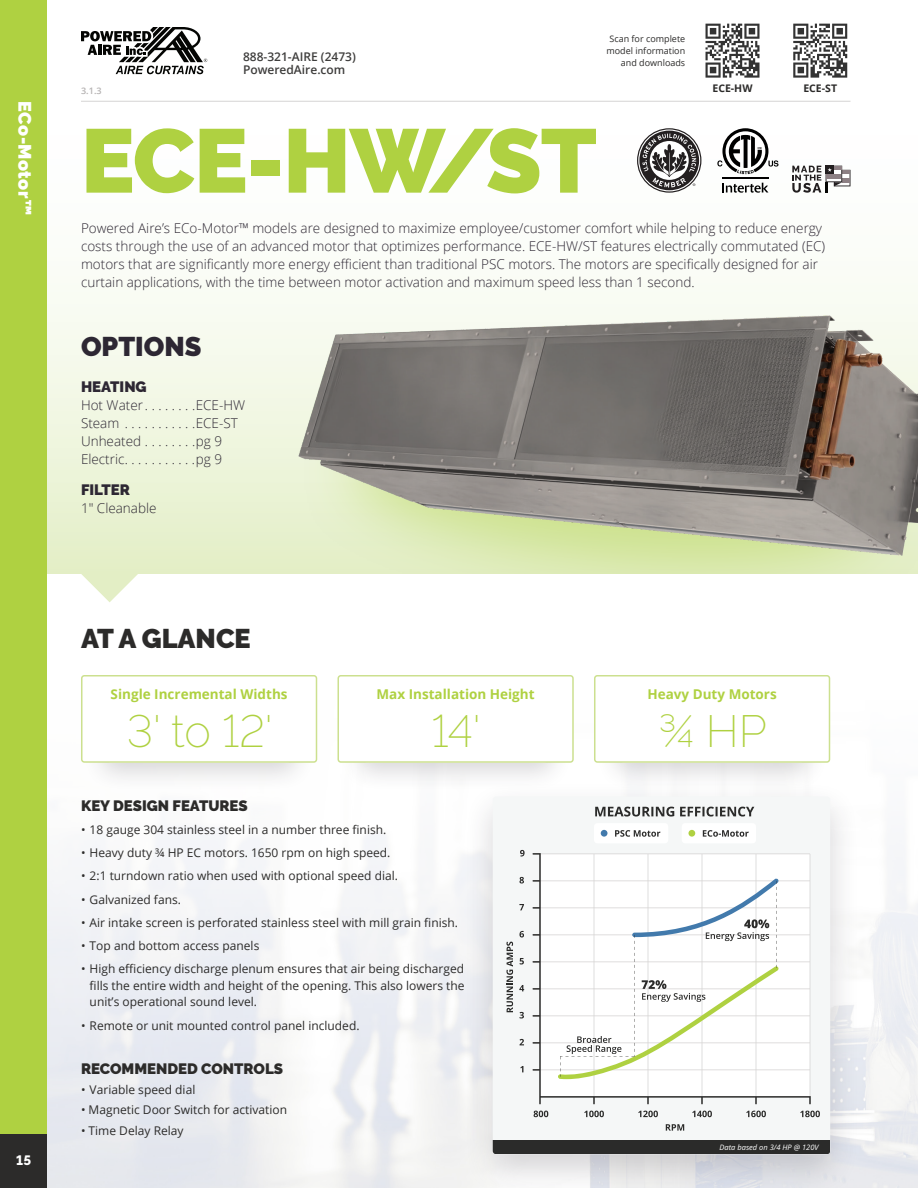
<style>
.page{position:relative;width:918px;height:1188px;background:#fff}
.page>*{position:absolute;margin:0;border:0;box-sizing:border-box;transform-origin:0 0}
.t1{font:900 90px "Raleway";letter-spacing:-.01em;color:#afd141}
.t2{font:200 45px "Raleway";letter-spacing:-.005em;color:#afd141}
.t3{font:900 27px "Raleway";color:#2c2b2a}
.t4{font:900 27px "Raleway";color:#2d2733}
.t5{font:900 18px "Raleway";letter-spacing:.02em;color:#fff}
.t6{font:900 15px "Raleway";color:#2c2b2a}
.t7{font:900 15px "Raleway";color:#2d2733}
.t8{font:300 13.5px/18px "Open Sans";color:#2d2733}
.t9{font:700 13.5px "Open Sans";color:#afd141}
.t10{font:800 13.5px "Raleway";color:#fff}
.t11{font:12px "Open Sans";color:#2c2b2a}
.t12{font:600 12px "Open Sans";color:#3e3d3c}
.t13{font:700 10.5px "Open Sans";color:#2c2b2a}
.t14{font:9px "Open Sans";color:#2c2b2a}
.t15{font:600 9px "Open Sans";color:#b5b2b2}
.t16{font:italic 7.5px "Open Sans";color:#fff}
</style>
<div class="page">
<svg style="left:81px;top:574px;width:57px;height:28px"></svg>
<div style="left:47px;top:101px;width:871px;height:473px;background:linear-gradient(to bottom,#fff,#e6f1cd)"></div>
<div style="left:296px;top:367px;width:622px;height:254px;background:#afd141;opacity:.5"></div>
<div style="left:343px;top:574px;width:575px;height:53px;background:#fff"></div>
<div style="left:82px;top:679px;width:234px;height:113px;background:#2d2733;opacity:.2"></div>
<div style="left:82px;top:676px;width:234px;height:86px;background:#fff;border-radius:3px"></div>
<div style="left:81px;top:675px;width:236px;height:88px;border:2px solid #cce08f;border-radius:3px"></div>
<div style="left:338px;top:679px;width:235px;height:113px;background:#2d2733;opacity:.2"></div>
<div style="left:338px;top:676px;width:235px;height:86px;background:#fff;border-radius:3px"></div>
<div style="left:337px;top:675px;width:237px;height:88px;border:2px solid #cce08f;border-radius:3px"></div>
<div style="left:595px;top:679px;width:234px;height:113px;background:#2d2733;opacity:.2"></div>
<div style="left:595px;top:676px;width:234px;height:86px;background:#fff;border-radius:3px"></div>
<div style="left:594px;top:675px;width:236px;height:88px;border:2px solid #cce08f;border-radius:3px"></div>
<img style="left:298px;top:316px;width:619px;height:239px">
<svg style="left:722px;top:183px;width:46px;height:10px"></svg>
<hr style="left:722px;top:178px;width:46px;height:1px;background:#000">
<svg style="left:717px;top:128px;width:62px;height:46px"></svg>
<svg style="left:792px;top:166px;width:58px;height:27px"></svg>
<svg style="left:793px;top:24px;width:54px;height:54px"></svg>
<svg style="left:706px;top:24px;width:54px;height:54px"></svg>
<svg style="left:917px;top:162px;width:1px;height:412px"></svg>
<div style="left:463px;top:780px;width:398px;height:408px;background:#2d2733;opacity:.2"></div>
<div style="left:493px;top:796px;width:337px;height:358px;background:#f5f7f7;border-radius:3px"></div>
<div style="left:493px;top:1141px;width:337px;height:13px;background:#2b2b2a"></div>
<svg style="left:532px;top:853px;width:279px;height:251px;fill:#fff"></svg>
<svg style="left:558px;top:878px;width:221px;height:201px"></svg>
<svg style="left:534px;top:1111px;width:14px;height:6px"></svg>
<svg style="left:584px;top:1111px;width:20px;height:6px"></svg>
<svg style="left:638px;top:1111px;width:20px;height:6px"></svg>
<svg style="left:692px;top:1111px;width:20px;height:6px"></svg>
<svg style="left:746px;top:1111px;width:20px;height:6px"></svg>
<svg style="left:800px;top:1111px;width:20px;height:6px"></svg>
<svg style="left:666px;top:1124px;width:18px;height:7px"></svg>
<svg style="left:520px;top:1039px;width:4px;height:6px"></svg>
<svg style="left:520px;top:1012px;width:4px;height:6px"></svg>
<svg style="left:519px;top:985px;width:5px;height:6px"></svg>
<svg style="left:520px;top:958px;width:4px;height:6px"></svg>
<svg style="left:519px;top:931px;width:5px;height:7px"></svg>
<svg style="left:519px;top:904px;width:5px;height:6px"></svg>
<svg style="left:519px;top:877px;width:5px;height:7px"></svg>
<svg style="left:520px;top:850px;width:5px;height:7px"></svg>
<svg style="left:506px;top:942px;width:7px;height:70px"></svg>
<div style="left:682px;top:823px;width:74px;height:20px;background:#fff;border-radius:3px"></div>
<svg style="left:703px;top:830px;width:46px;height:7px"></svg>
<div style="left:688px;top:830px;width:7px;height:7px;background:#afd141;border-radius:50%"></div>
<div style="left:594px;top:823px;width:74px;height:20px;background:#fff;border-radius:3px"></div>
<svg style="left:615px;top:830px;width:45px;height:7px"></svg>
<div style="left:601px;top:830px;width:7px;height:7px;background:#427aac;border-radius:50%"></div>
<svg style="left:595px;top:807px;width:159px;height:10px"></svg>
<svg style="left:637px;top:128px;width:64px;height:65px"></svg>
<div style="left:0;top:0;width:47px;height:1188px;background:#afd141"></div>
<svg style="left:81px;top:27px;width:126px;height:47px"></svg>
<hr style="left:81px;top:101px;width:769px;height:1px;background:#d5d4d3">
<div style="left:0;top:1134px;width:47px;height:54px;background:#2c2b2a"></div>
<h3 class="t5" style="left:35px;top:101px;width:116px;rotate:90deg">ECo-Motor™</h3>
<p class="t10" style="left:16px;top:1153px;width:17px">15</p>
<p class="t15" style="left:81px;top:85px;width:22px">3.1.3</p>
<p class="t12" style="left:243px;top:48px;width:114px">888-321-AIRE (2473)</p>
<p class="t12" style="left:243px;top:62px;width:104px">PoweredAire.com</p>
<p class="t14" style="left:610px;top:33px;width:77px">Scan for complete</p>
<p class="t14" style="left:607px;top:45px;width:80px">model information</p>
<p class="t14" style="left:621px;top:57px;width:66px">and downloads</p>
<p class="t1" style="left:81px;top:109px;width:517px">ECE-HW/ST</p>
<p class="t13" style="left:713px;top:80px;width:42px">ECE-HW</p>
<p class="t13" style="left:803px;top:80px;width:35px">ECE-ST</p>
<p class="t8" style="left:81px;top:219px;width:746px">Powered Aire’s ECo-Motor™ models are designed to maximize employee/customer comfort while helping to reduce energy costs through the use of an advanced motor that optimizes performance. ECE-HW/ST features electrically commutated (EC) motors that are significantly more energy efficient than traditional PSC motors. The motors are specifically designed for air curtain applications, with the time between motor activation and maximum speed less than 1 second.</p>
<p class="t4" style="left:81px;top:331px;width:122px">OPTIONS</p>
<p class="t7" style="left:81px;top:378px;width:67px">HEATING</p>
<p class="t8" style="left:81px;top:395px;width:166px">Hot Water . . . . . . . ECE-HW</p>
<p class="t8" style="left:81px;top:413px;width:158px">Steam . . . . . . . . . . ECE-ST</p>
<p class="t8" style="left:81px;top:431px;width:143px">Unheated . . . . . . . pg 9</p>
<p class="t8" style="left:81px;top:449px;width:143px">Electric . . . . . . . . . . pg 9</p>
<p class="t7" style="left:81px;top:481px;width:50px">FILTER</p>
<p class="t8" style="left:81px;top:499px;width:77px">1″ Cleanable</p>
<p class="t3" style="left:81px;top:623px;width:171px">AT A GLANCE</p>
<p class="t9" style="left:111px;top:685px;width:178px">Single Incremental Widths</p>
<p class="t2" style="left:127px;top:705px;width:148px">3' to 12'</p>
<p class="t9" style="left:377px;top:685px;width:160px">Max Installation Height</p>
<p class="t2" style="left:432px;top:705px;width:51px">14'</p>
<p class="t6" style="left:81px;top:797px;width:168px">KEY DESIGN FEATURES</p>
<p class="t11" style="left:81px;top:821px;width:307px">• 18 gauge 304 stainless steel in a number three finish.</p>
<p class="t11" style="left:81px;top:845px;width:311px">• Heavy duty ¾ HP EC motors. 1650 rpm on high speed.</p>
<p class="t11" style="left:81px;top:868px;width:319px">• 2:1 turndown ratio when used with optional speed dial.</p>
<p class="t11" style="left:81px;top:891px;width:102px">• Galvanized fans.</p>
<p class="t11" style="left:81px;top:914px;width:379px">• Air intake screen is perforated stainless steel with mill grain finish.</p>
<p class="t11" style="left:81px;top:938px;width:180px">• Top and bottom access panels</p>
<p class="t11" style="left:81px;top:961px;width:385px">• High efficiency discharge plenum ensures that air being discharged</p>
<p class="t11" style="left:90px;top:977px;width:376px">fills the entire width and height of the opening. This also lowers the</p>
<p class="t11" style="left:90px;top:994px;width:169px">unit’s operational sound level.</p>
<p class="t11" style="left:81px;top:1017px;width:280px">• Remote or unit mounted control panel included.</p>
<p class="t6" style="left:81px;top:1060px;width:204px">RECOMMENDED CONTROLS</p>
<p class="t11" style="left:81px;top:1082px;width:116px">• Variable speed dial</p>
<p class="t11" style="left:81px;top:1102px;width:208px">• Magnetic Door Switch for activation</p>
<p class="t11" style="left:81px;top:1122px;width:104px">• Time Delay Relay</p>
<p class="t9" style="left:647px;top:685px;width:131px">Heavy Duty Motors</p>
<p class="t2" style="left:659px;top:705px;width:109px">¾ HP</p>
<p class="t16" style="left:720px;top:1142px;width:101px">Data based on 3/4 HP @ 120V</p>
</div>
